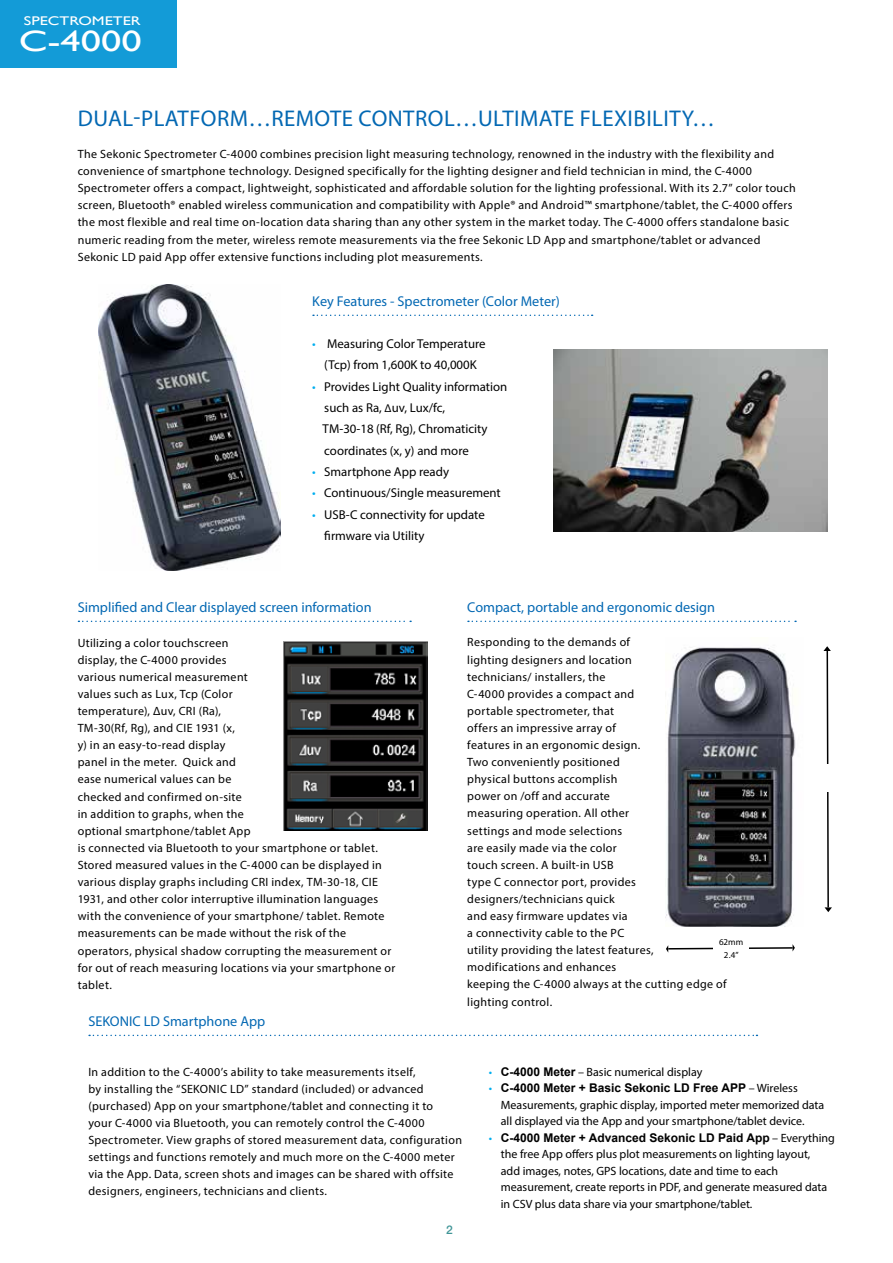
<style>
.page{position:relative;width:893px;height:1263px;background:#fff}
.page>*{position:absolute;margin:0;border:0;box-sizing:border-box;transform-origin:0 0}
.t1{font:29.4px "Gill Sans";color:#fff;scale:1.38 1}
.t2{font:22.8px "Myriad Pro";letter-spacing:.02em;color:#0368b3}
.t3{font:14.25px "Myriad Pro";color:#0368b3}
.t4{font:12.9px/21.3px "Myriad Pro";color:#000}
.t5{font:12.6px "Gill Sans";color:#fff;scale:1.3 1}
.t6{font:12px/17.1px "Myriad Pro";letter-spacing:.025em;color:#000}
.t7{font:12px/16.5px "Myriad Pro";color:#000}
.t8{font:700 12px "Arial";color:#000}
.t9{font:500 12px "Helvetica Neue LT Std";color:#409597}
.t10{font:9px/12.6px "Myriad Pro";color:#000;text-align:center}
.s1{color:#00aeef}
.s2{font-size:11.4px}
.s3{font-family:"Arial";font-weight:700}
.s4{font-family:"Myriad Pro";font-weight:400;color:#00aeef}
.s5{font-family:"Myriad Pro";font-weight:400}
</style>
<div class="page">
<svg style="left:313px;top:315px;width:280px;height:1px"></svg>
<div style="left:0;top:0;width:177px;height:67px;background:#139bd7"></div>
<img style="left:98px;top:285px;width:182px;height:285px">
<svg style="left:89px;top:1035px;width:668px;height:1px"></svg>
<svg style="left:78px;top:621px;width:333px;height:1px"></svg>
<img style="left:283px;top:641px;width:145px;height:189px">
<svg style="left:468px;top:621px;width:328px;height:1px"></svg>
<img style="left:666px;top:647px;width:130px;height:279px">
<svg style="left:823px;top:646px;width:9px;height:266px"></svg>
<svg style="left:666px;top:944px;width:129px;height:8px"></svg>
<img style="left:554px;top:350px;width:273px;height:182px">
<p class="t5" style="left:24px;top:14px;width:91px">SPECTROMETER</p>
<h1 class="t1" style="left:19px;top:24px;width:91px">C-4000</h1>
<h2 class="t2" style="left:78px;top:104px;width:639px">DUAL-PLATFORM…REMOTE CONTROL…ULTIMATE FLEXIBILITY…</h2>
<p class="t6" style="left:78px;top:145px;width:720px">The Sekonic Spectrometer C-4000 combines precision light measuring technology, renowned in the industry with the flexibility and convenience of smartphone technology. Designed specifically for the lighting designer and field technician in mind, the C-4000<br>Spectrometer offers a compact, lightweight, sophisticated and affordable solution for the lighting professional. With its 2.7” color touch screen, Bluetooth® enabled wireless communication and compatibility with Apple® and Android™ smartphone/tablet, the C-4000 offers the most flexible and real time on-location data sharing than any other system in the market today. The C-4000 offers standalone basic numeric reading from the meter, wireless remote measurements via the free Sekonic LD App and smartphone/tablet or advanced Sekonic LD paid App offer extensive functions including plot measurements.</p>
<p class="t3" style="left:312px;top:292px;width:249px">Key Features - Spectrometer (Color Meter)</p>
<p class="t4" style="left:312px;top:332px;width:175px;text-align:center"><span class="s1">•</span> Measuring Color Temperature (Tcp) from 1,600K to 40,000K</p>
<p class="t4" style="left:323px;top:375px;width:186px;text-indent:-10px"><span class="s1">•</span> Provides Light Quality information such as Ra, <span class="s2">∆</span>uv, Lux/fc,<br>TM-30-18 (Rf, Rg), Chromaticity coordinates (x, y) and more</p>
<p class="t4" style="left:312px;top:461px;width:138px"><span class="s1">•</span> Smartphone App ready</p>
<p class="t4" style="left:312px;top:482px;width:190px"><span class="s1">•</span> Continuous/Single measurement</p>
<p class="t4" style="left:324px;top:503px;width:162px;text-indent:-12px"><span class="s1">•</span> USB-C connectivity for update firmware via Utility</p>
<p class="t3" style="left:78px;top:598px;width:295px">Simplified and Clear displayed screen information</p>
<p class="t6" style="left:78px;top:634px;width:319px">Utilizing a color touchscreen<br>display, the C-4000 provides<br>various numerical measurement<br>values such as Lux, Tcp (Color<br>temperature), ∆uv, CRI (Ra),<br>TM-30(Rf, Rg), and CIE 1931 (x,<br>y) in an easy-to-read display<br>panel in the meter. Quick and<br>ease numerical values can be<br>checked and confirmed on-site<br>in addition to graphs, when the<br>optional smartphone/tablet App<br>is connected via Bluetooth to your smartphone or tablet.<br>Stored measured values in the C-4000 can be displayed in various display graphs including CRI index, TM-30-18, CIE 1931, and other color interruptive illumination languages with the convenience of your smartphone/ tablet. Remote measurements can be made without the risk of the operators, physical shadow corrupting the measurement or for out of reach measuring locations via your smartphone or tablet.</p>
<p class="t3" style="left:88px;top:1012px;width:178px">SEKONIC LD Smartphone App</p>
<p class="t3" style="left:467px;top:598px;width:249px">Compact, portable and ergonomic design</p>
<p class="t6" style="left:467px;top:634px;width:261px">Responding to the demands of<br>lighting designers and location<br>technicians/ installers, the<br>C-4000 provides a compact and<br>portable spectrometer, that<br>offers an impressive array of<br>features in an ergonomic design.<br>Two conveniently positioned<br>physical buttons accomplish<br>power on /off and accurate<br>measuring operation. All other<br>settings and mode selections<br>are easily made via the color<br>touch screen. A built-in USB<br>type C connector port, provides designers/technicians quick<br>and easy firmware updates via<br>a connectivity cable to the PC<br>utility providing the latest features, modifications and enhances<br>keeping the C-4000 always at the cutting edge of lighting control.</p>
<p class="t10" style="left:719px;top:936px;width:26px">62mm<br>2.4”</p>
<p class="t6" style="left:88px;top:1063px;width:375px">In addition to the C-4000’s ability to take measurements itself,<br>by installing the “SEKONIC LD” standard (included) or advanced (purchased) App on your smartphone/tablet and connecting it to<br>your C-4000 via Bluetooth, you can remotely control the C-4000<br>Spectrometer. View graphs of stored measurement data, configuration settings and functions remotely and much more on the C-4000 meter via the App. Data, screen shots and images can be shared with offsite designers, engineers, technicians and clients.</p>
<p class="t9" style="left:446px;top:1223px;width:8px">2</p>
<p class="t7" style="left:489px;top:1063px;width:215px"><span class="s1">•</span> <span class="s3">C-4000 Meter</span> – Basic numerical display</p>
<p class="t8" style="left:489px;top:1079px;width:310px"><span class="s4">•</span> C-4000 Meter + Basic Sekonic LD Free APP <span class="s5">– Wireless</span></p>
<p class="t7" style="left:501px;top:1096px;width:325px">Measurements, graphic display, imported meter memorized data all displayed via the App and your smartphone/tablet device.</p>
<p class="t8" style="left:489px;top:1129px;width:348px"><span class="s4">•</span> C-4000 Meter + Advanced Sekonic LD Paid App <span class="s5">– Everything</span></p>
<p class="t7" style="left:501px;top:1146px;width:328px">the free App offers plus plot measurements on lighting layout, add images, notes, GPS locations, date and time to each measurement, create reports in PDF, and generate measured data in CSV plus data share via your smartphone/tablet.</p>
</div>
